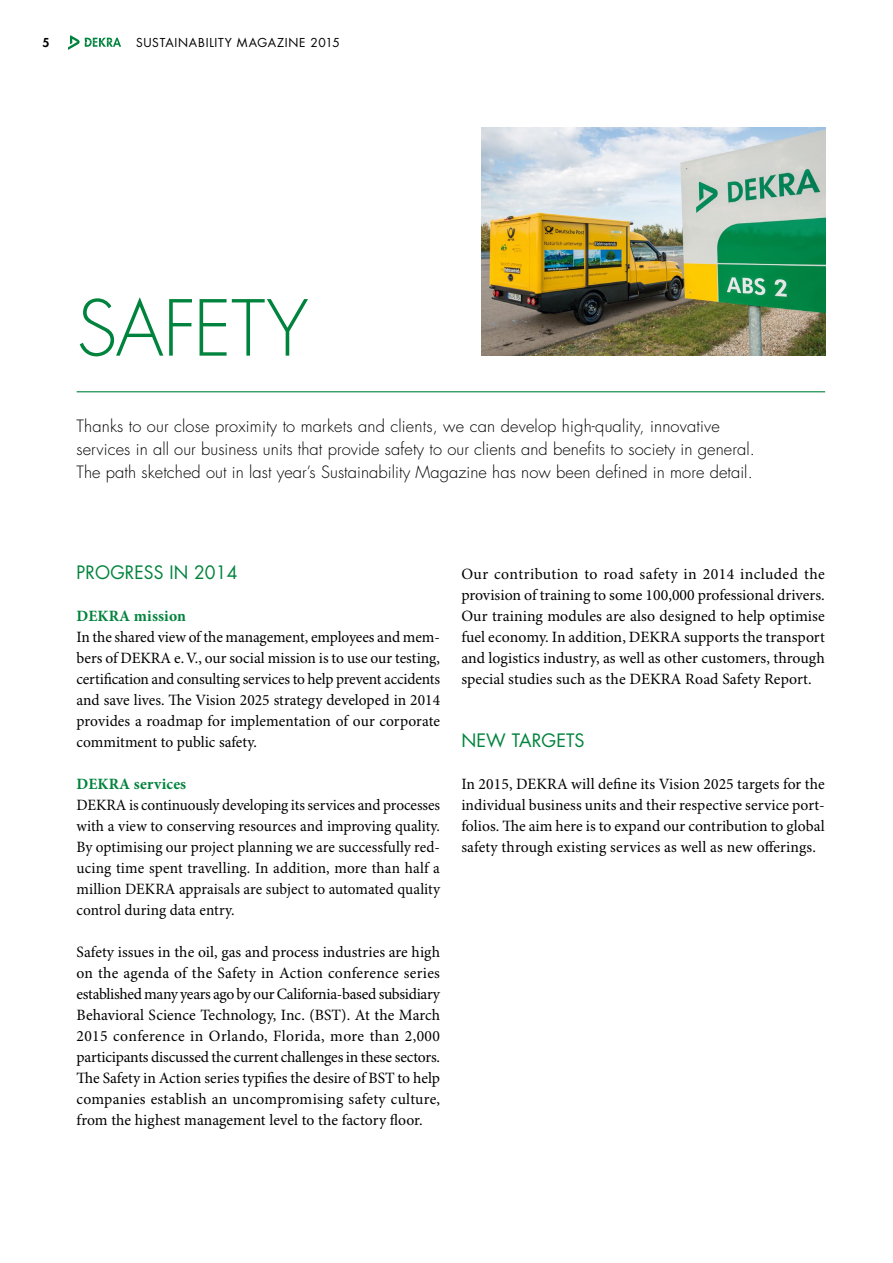
<style>
.page{position:relative;width:893px;height:1263px;background:#fff}
.page>*{position:absolute;margin:0;border:0;box-sizing:border-box;transform-origin:0 0}
.t1{font:300 75px "Futura Std";color:#00833c}
.t2{font:18px "Futura Std";letter-spacing:.01em;color:#00833c}
.t3{font:300 16.5px/22.5px "Futura Std";letter-spacing:.005em;color:#000}
.t4{font:15.75px/21px "Minion Pro";letter-spacing:.005em;color:#000;text-align:justify}
.t5{font:700 15.75px "Minion Pro";letter-spacing:.01em;color:#00833c}
.t6{font:12px "Futura Std";letter-spacing:.06em;color:#000}
.t7{font:800 12px "Futura Std";color:#000}
</style>
<div class="page">
<svg style="left:68px;top:35px;width:53px;height:15px"></svg>
<img style="left:481px;top:128px;width:344px;height:227px">
<hr style="left:77px;top:391px;width:748px;height:1px;background:#00833c">
<p class="t7" style="left:43px;top:35px;width:8px">5</p>
<p class="t6" style="left:136px;top:35px;width:205px">SUSTAINABILITY MAGAZINE 2015</p>
<h1 class="t1" style="left:77px;top:283px;width:233px">Saf ety</h1>
<p class="t3" style="left:77px;top:416px;width:680px">Thanks to our close proximity to markets and clients, we can develop high-quality, innovative services in all our business units that provide safety to our clients and benefits to society in general.<br>The path sketched out in last year’s Sustainability Magazine has now been defined in more detail.</p>
<p class="t2" style="left:77px;top:561px;width:163px">PROGRESS IN 2014</p>
<p class="t5" style="left:77px;top:607px;width:111px">DEKRA mission</p>
<p class="t4" style="left:77px;top:627px;width:365px">In the shared view of the management, employees and mem&shy;bers of DEKRA e.V., our social mission is to use our testing, certification and consulting services to help prevent accidents and save lives. The Vision 2025 strategy developed in 2014 provides a roadmap for implementation of our corporate commitment to public safety.</p>
<p class="t5" style="left:77px;top:775px;width:111px">DEKRA services</p>
<p class="t4" style="left:77px;top:795px;width:365px">DEKRA is continuously developing its services and processes with a view to conserving resources and improving quality.<br>By optimising our project planning we are successfully red&shy;ucing time spent travelling. In addition, more than half a million DEKRA appraisals are subject to automated quality control during data entry.</p>
<p class="t4" style="left:77px;top:942px;width:365px">Safety issues in the oil, gas and process industries are high on the agenda of the Safety in Action conference series established many years ago by our California-based subsidiary Behavioral Science Technology, Inc. (BST). At the March 2015 conference in Orlando, Florida, more than 2,000 participants discussed the current challenges in these sectors.<br>The Safety in Action series typifies the desire of BST to help companies establish an uncompromising safety culture, from the highest management level to the factory floor.</p>
<p class="t4" style="left:461px;top:564px;width:365px">Our contribution to road safety in 2014 included the provision of training to some 100,000 professional drivers.<br>Our training modules are also designed to help optimise fuel economy. In addition, DEKRA supports the transport and logistics industry, as well as other customers, through special studies such as the DEKRA Road Safety Report.</p>
<p class="t2" style="left:461px;top:729px;width:125px">N EW TARGETS</p>
<p class="t4" style="left:461px;top:774px;width:365px">In 2015, DEKRA will define its Vision 2025 targets for the individual business units and their respective service port&shy;folios. The aim here is to expand our contribution to global safety through existing services as well as new offerings.</p>
</div>
